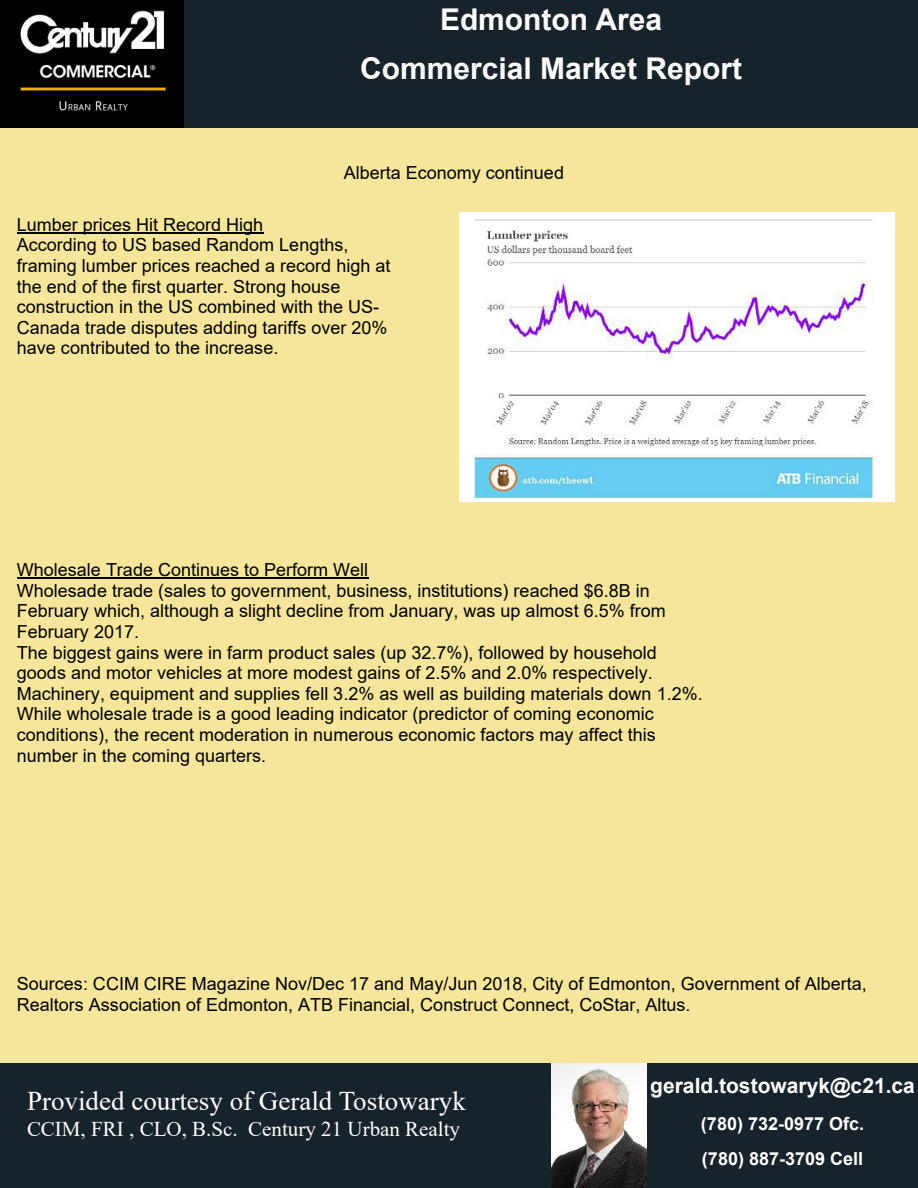
<style>
.page{position:relative;width:918px;height:1188px;background:#f6e69b}
.page>*{position:absolute;margin:0;border:0;box-sizing:border-box;transform-origin:0 0}
.t1{font:700 30px/49.3px "Arial";color:#fff;text-align:center}
.t2{font:27px "Times New Roman";color:#fff}
.t3{font:21px "Times New Roman";color:#fff}
.t4{font:700 21px "Arial";color:#fff}
.t5{font:18px/20.7px "Arial";color:#000}
.t6{font:700 18px/35.7px "Arial";color:#fff}
</style>
<div class="page">
<img style="left:0;top:0;width:184px;height:128px">
<div style="left:184px;top:0;width:734px;height:128px;background:#17232b"></div>
<div style="left:0;top:1063px;width:551px;height:125px;background:#17232b"></div>
<img style="left:551px;top:1063px;width:96px;height:125px">
<div style="left:647px;top:1063px;width:271px;height:125px;background:#17232b"></div>
<img style="left:459px;top:213px;width:435px;height:289px">
<hr style="left:17px;top:232px;width:246px;height:1px;background:#000">
<hr style="left:17px;top:577px;width:351px;height:2px;background:#000">
<h1 class="t1" style="left:360px;top:-2px;width:383px">Edmonton Area<br>Commercial Market Report</h1>
<p class="t5" style="left:344px;top:164px;width:222px">Alberta Economy continued</p>
<p class="t5" style="left:17px;top:216px;width:375px">Lumber prices Hit Record High<br>According to US based Random Lengths, framing lumber prices reached a record high at the end of the first quarter. Strong house construction in the US combined with the US-Canada trade disputes adding tariffs over 20% have contributed to the increase.</p>
<p class="t5" style="left:17px;top:561px;width:687px">Wholesale Trade Continues to Perform Well<br>Wholesade trade (sales to government, business, institutions) reached $6.8B in February which, although a slight decline from January, was up almost 6.5% from February 2017.<br>The biggest gains were in farm product sales (up 32.7%), followed by household goods and motor vehicles at more modest gains of 2.5% and 2.0% respectively.<br>Machinery, equipment and supplies fell 3.2% as well as building materials down 1.2%.<br>While wholesale trade is a good leading indicator (predictor of coming economic conditions), the recent moderation in numerous economic factors may affect this number in the coming quarters.</p>
<p class="t5" style="left:17px;top:975px;width:852px">Sources: CCIM CIRE Magazine Nov/Dec 17 and May/Jun 2018, City of Edmonton, Government of Alberta,<br>Realtors Association of Edmonton, ATB Financial, Construct Connect, CoStar, Altus.</p>
<h2 class="t2" style="left:27px;top:1091px;width:440px">Provided courtesy of Gerald Tostowaryk</h2>
<p class="t3" style="left:27px;top:1121px;width:435px">CCIM, FRI , CLO, B.Sc. Century 21 Urban Realty</p>
<p class="t4" style="left:650px;top:1078px;width:266px">gerald.tostowaryk@c21.ca</p>
<p class="t6" style="left:701px;top:1107px;width:165px">(780) 732-0977 Ofc. (780) 887-3709 Cell</p>
</div>
